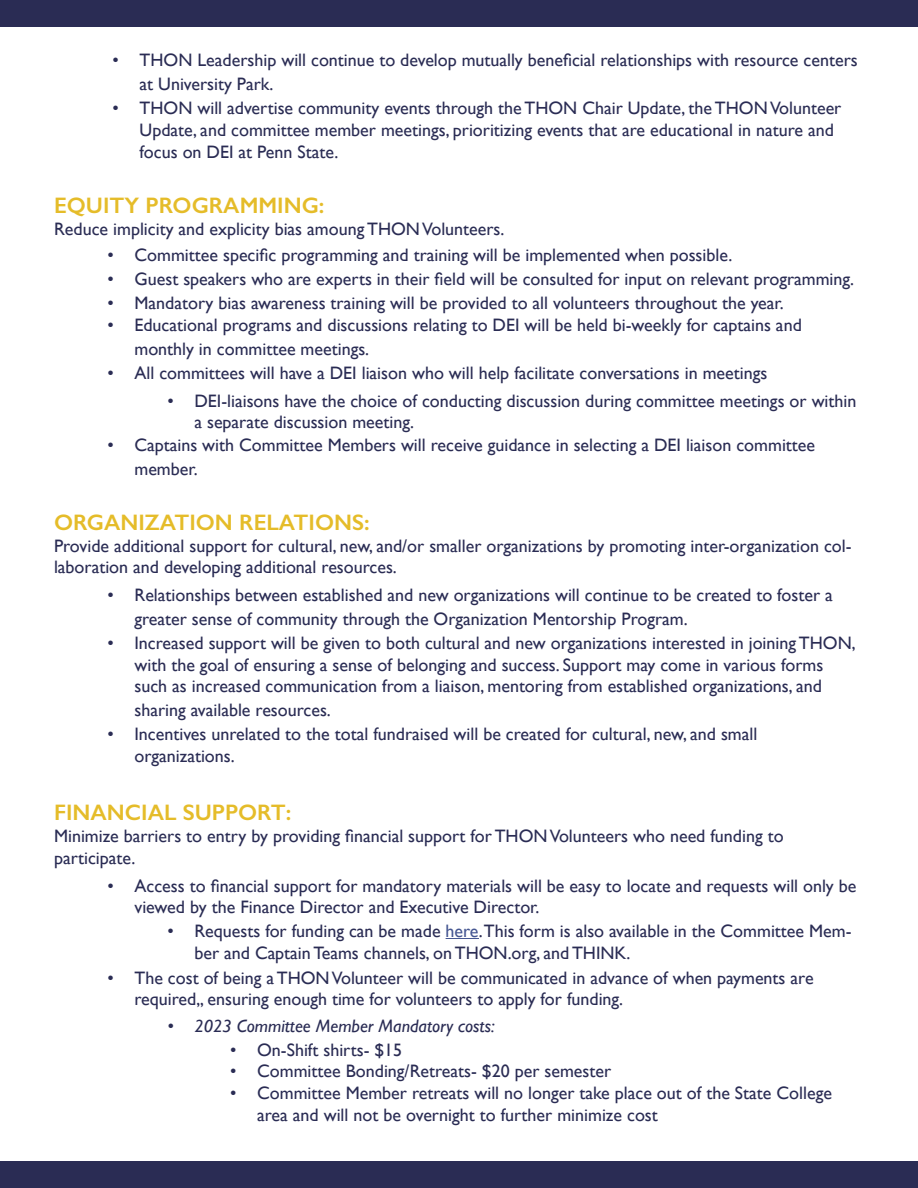
<style>
.page{position:relative;width:918px;height:1188px;background:#fff}
.page>*{position:absolute;margin:0;border:0;box-sizing:border-box;transform-origin:0 0}
.t1{font:600 22.5px "Gill Sans";color:#e5bc29}
.t2{font:18px/21.6px "Gill Sans";color:#2a2c54}
.t3{font:italic 18px "Gill Sans";color:#2a2c54}
.s1{color:#465792}
</style>
<div class="page">
<div style="left:0;top:0;width:918px;height:27px;background:#2a2c54"></div>
<div style="left:0;top:1161px;width:918px;height:27px;background:#2a2c54"></div>
<hr style="left:446px;top:938px;width:33px;height:1px;background:#465792">
<p class="t2" style="left:140px;top:48px;width:720px;line-height:24px;text-indent:-27px">• THON Leadership will continue to develop mutually beneficial relationships with resource centers at University Park.</p>
<p class="t2" style="left:140px;top:97px;width:703px;text-indent:-27px">• THON will advertise community events through the THON Chair Update, the THON Volunteer<br>Update, and committee member meetings, prioritizing events that are educational in nature and focus on DEI at Penn State.</p>
<p class="t1" style="left:54px;top:192px;width:272px">EQUITY PROGRAMMING:</p>
<p class="t2" style="left:54px;top:218px;width:452px">Reduce implicity and explicity bias amoung THON Volunteers.</p>
<p class="t2" style="left:107px;top:244px;width:626px">• Committee specific programming and training will be implemented when possible.</p>
<p class="t2" style="left:107px;top:268px;width:748px">• Guest speakers who are experts in their field will be consulted for input on relevant programming.</p>
<p class="t2" style="left:107px;top:292px;width:678px">• Mandatory bias awareness training will be provided to all volunteers throughout the year.</p>
<p class="t2" style="left:134px;top:312px;width:669px;line-height:24px;text-indent:-27px">• Educational programs and discussions relating to DEI will be held bi-weekly for captains and monthly in committee meetings.</p>
<p class="t2" style="left:107px;top:362px;width:661px">• All committees will have a DEI liaison who will help facilitate conversations in meetings</p>
<p class="t2" style="left:194px;top:389px;width:664px;text-indent:-27px">• DEI-liaisons have the choice of conducting discussion during committee meetings or within a separate discussion meeting.</p>
<p class="t2" style="left:134px;top:432px;width:682px;line-height:24px;text-indent:-27px">• Captains with Committee Members will receive guidance in selecting a DEI liaison committee member.</p>
<p class="t1" style="left:54px;top:509px;width:317px">ORGANIZATION RELATIONS:</p>
<p class="t2" style="left:54px;top:535px;width:799px">Provide additional support for cultural, new, and/or smaller organizations by promoting inter-organization col&shy;laboration and developing additional resources.</p>
<p class="t2" style="left:134px;top:583px;width:700px;line-height:24px;text-indent:-27px">• Relationships between established and new organizations will continue to be created to foster a greater sense of community through the Organization Mentorship Program.</p>
<p class="t2" style="left:107px;top:632px;width:750px;text-align:center">• Increased support will be given to both cultural and new organizations interested in joining THON, with the goal of ensuring a sense of belonging and success. Support may come in various forms<br>such as increased communication from a liaison, mentoring from established organizations, and</p>
<p class="t2" style="left:134px;top:699px;width:198px">sharing available resources.</p>
<p class="t2" style="left:134px;top:723px;width:624px;text-indent:-27px">• Incentives unrelated to the total fundraised will be created for cultural, new, and small organizations.</p>
<p class="t1" style="left:54px;top:799px;width:239px">FINANCIAL SUPPORT:</p>
<p class="t2" style="left:54px;top:825px;width:731px">Minimize barriers to entry by providing financial support for THON Volunteers who need funding to participate.</p>
<p class="t2" style="left:134px;top:874px;width:723px;text-indent:-27px">• Access to financial support for mandatory materials will be easy to locate and requests will only be viewed by the Finance Director and Executive Director.</p>
<p class="t2" style="left:194px;top:920px;width:659px;text-indent:-27px">• Requests for funding can be made <span class="s1">here</span>.This form is also available in the Committee Mem&shy;ber and Captain Teams channels, on THON.org, and THINK.</p>
<p class="t2" style="left:134px;top:967px;width:681px;text-indent:-27px">• The cost of being a THON Volunteer will be communicated in advance of when payments are required,, ensuring enough time for volunteers to apply for funding.</p>
<p class="t3" style="left:167px;top:1016px;width:329px">• 2023 Committee Member Mandatory costs:</p>
<p class="t2" style="left:230px;top:1039px;width:174px">• On-Shift shirts- $15</p>
<p class="t2" style="left:230px;top:1060px;width:383px">• Committee Bonding/Retreats- $20 per semester</p>
<p class="t2" style="left:257px;top:1082px;width:576px;text-indent:-27px">• Committee Member retreats will no longer take place out of the State College area and will not be overnight to further minimize cost</p>
</div>
